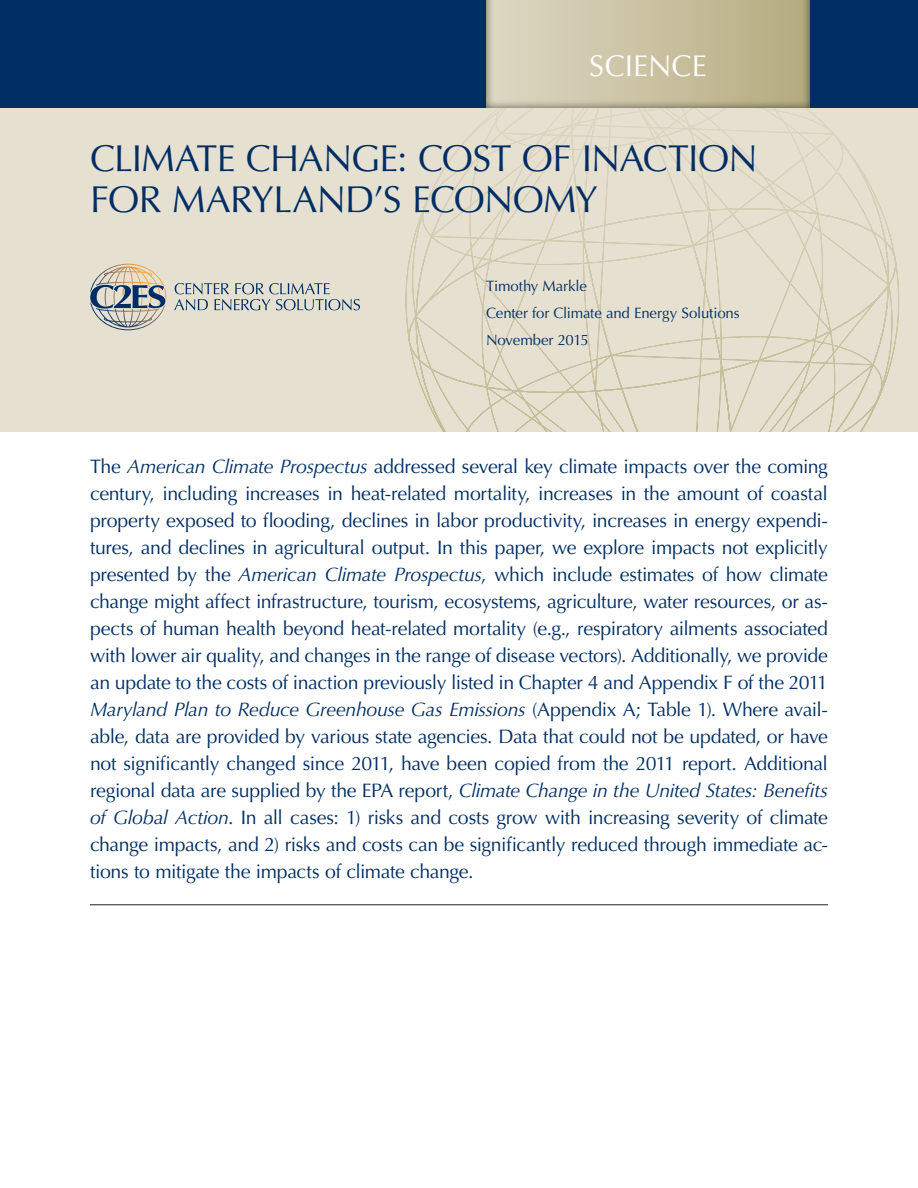
<style>
.page{position:relative;width:918px;height:1188px;background:#fff}
.page>*{position:absolute;margin:0;border:0;box-sizing:border-box;transform-origin:0 0}
.FCI_TITLE{font:37.5px/40.5px "Optima LT Std";letter-spacing:-.02em;color:#002e64}
.t1{font:30px "Optima LT Std";letter-spacing:.005em;color:#fff}
.FCI_Opening_Summary{font:19.5px/27px "Optima LT Std";letter-spacing:-.02em;color:#002e64;text-align:justify}
.FCI_Author{font:15px "Optima LT Std";letter-spacing:-.01em;color:#002e64}
.s1{font-style:italic}
</style>
<div class="page">
<div style="left:0;top:108px;width:918px;height:324px;background:#e5e0d0"></div>
<svg style="left:405px;top:110px;width:494px;height:322px"></svg>
<div style="left:0;top:0;width:918px;height:108px;background:#002e64"></div>
<div style="left:486px;top:0;width:325px;height:110px;background:#231f20;opacity:.75"></div>
<svg style="left:90px;top:264px;width:76px;height:66px"></svg>
<svg style="left:174px;top:283px;width:186px;height:27px"></svg>
<hr style="left:90px;top:905px;width:738px;height:1px;background:#231f20">
<p class="t1" style="left:589px;top:48px;width:119px">SCIENCE</p>
<p class="FCI_TITLE" style="left:90px;top:139px;width:669px">CLIMATE CHANGE: COST OF INACTION<br>FOR MARYLAND’S ECONOMY</p>
<p class="FCI_Author" style="left:486px;top:277px;width:102px">Timothy Markle</p>
<p class="FCI_Author" style="left:486px;top:304px;width:255px">Center for Climate and Energy Solutions</p>
<p class="FCI_Author" style="left:486px;top:331px;width:104px">November 2015</p>
<p class="FCI_Opening_Summary" style="left:90px;top:453px;width:740px">The <span class="s1">American Climate Prospectus</span> addressed several key climate impacts over the coming century, including increases in heat-related mortality, increases in the amount of coastal property exposed to flooding, declines in labor productivity, increases in energy expendi&shy;tures, and declines in agricultural output. In this paper, we explore impacts not explicitly presented by the <span class="s1">American Climate Prospectus</span>, which include estimates of how climate change might affect infrastructure, tourism, ecosystems, agriculture, water resources, or as&shy;pects of human health beyond heat-related mortality (e.g., respiratory ailments associated with lower air quality, and changes in the range of disease vectors). Additionally, we provide an update to the costs of inaction previously listed in Chapter 4 and Appendix F of the 2011<br><span class="s1">Maryland Plan to Reduce Greenhouse Gas Emissions</span> (Appendix A; Table 1). Where avail&shy;able, data are provided by various state agencies. Data that could not be updated, or have not significantly changed since 2011, have been copied from the 2011 report. Additional regional data are supplied by the EPA report, <span class="s1">Climate Change in the United States: Benefits of Global Action</span>. In all cases: 1) risks and costs grow with increasing severity of climate change impacts, and 2) risks and costs can be significantly reduced through immediate ac&shy;tions to mitigate the impacts of climate change.</p>
</div>
